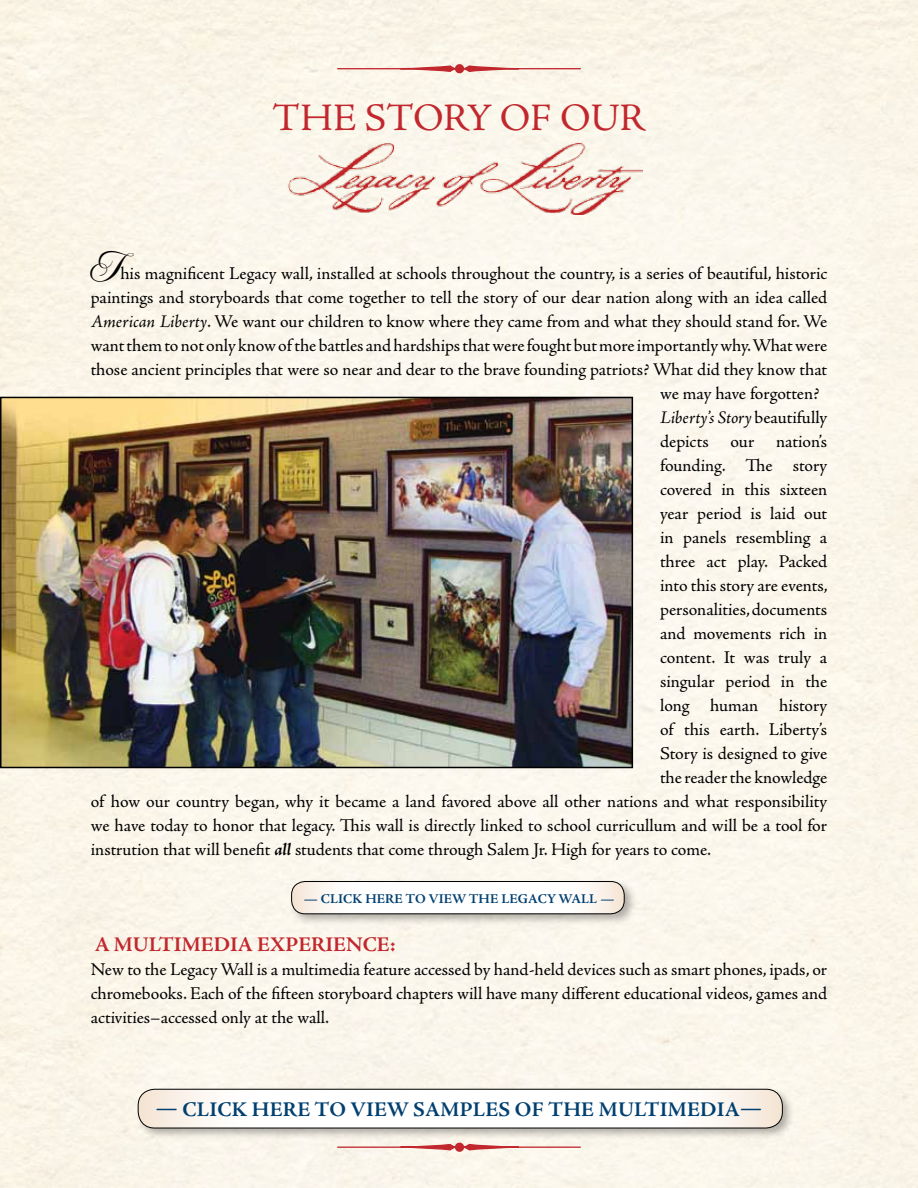
<style>
.page{position:relative;width:918px;height:1188px;background:#fbf6eb}
.page>*{position:absolute;margin:0;border:0;box-sizing:border-box;transform-origin:0 0}
.t1{font:45px "P22 Imperial Script";color:#000}
.t2{font:39px "Adobe Jenson Pro";letter-spacing:-.005em;color:#c1272d}
.t3{font:700 21px "Adobe Jenson Pro";letter-spacing:.01em;color:#004071}
.t4{font:700 21px "Adobe Jenson Pro";color:#c1272d}
.t5{font:18px/24px "Adobe Jenson Pro";letter-spacing:-.005em;color:#000;text-align:justify}
.t6{font:italic 18px "Adobe Jenson Pro";color:#000}
.t7{font:700 13.5px "Adobe Jenson Pro";letter-spacing:.01em;color:#004071}
.s1{font-style:italic}
.s2{font-style:normal}
.s3{font-weight:700;font-style:italic}
</style>
<div class="page">
<div style="left:288px;top:878px;width:349px;height:48px;background:#000;opacity:.3"></div>
<svg style="left:292px;top:882px;width:332px;height:32px"></svg>
<div style="left:291px;top:881px;width:333px;height:33px;border:1px solid #000;border-radius:14px"></div>
<img style="left:276px;top:143px;width:366px;height:72px">
<hr style="left:338px;top:68px;width:242px;height:1px;background:#c1272d">
<svg style="left:399px;top:65px;width:121px;height:8px"></svg>
<div style="left:456px;top:65px;width:7px;height:8px;background:#c1272d;border-radius:50%"></div>
<div style="left:455px;top:64px;width:9px;height:9px;border:1px solid #c1272d;border-radius:50%"></div>
<img style="left:3px;top:400px;width:627px;height:365px">
<div style="left:0;top:397px;width:633px;height:371px;border:2px solid #000"></div>
<hr style="left:338px;top:1147px;width:242px;height:1px;background:#c1272d">
<svg style="left:399px;top:1143px;width:121px;height:8px"></svg>
<div style="left:456px;top:1143px;width:7px;height:8px;background:#c1272d;border-radius:50%"></div>
<div style="left:455px;top:1143px;width:9px;height:9px;border:1px solid #c1272d;border-radius:50%"></div>
<div style="left:135px;top:1086px;width:660px;height:55px;background:#000;opacity:.3"></div>
<svg style="left:138px;top:1089px;width:644px;height:39px"></svg>
<div style="left:138px;top:1089px;width:645px;height:39px;border:1px solid #000;border-radius:16px"></div>
<h2 class="t2" style="left:273px;top:96px;width:374px">THE STORY OF OUR</h2>
<h1 class="t1" style="left:91px;top:240px;width:31px">T</h1>
<p class="t5" style="left:120px;top:262px;width:708px">his magnificent Legacy wall, installed at schools throughout the country, is a series of beautiful, historic</p>
<p class="t5" style="left:91px;top:286px;width:738px">paintings and storyboards that come together to tell the story of our dear nation along with an idea called</p>
<p class="t5" style="left:91px;top:310px;width:738px"><span class="s1">American Liberty</span>. We want our children to know where they came from and what they should stand for. We</p>
<p class="t5" style="left:91px;top:334px;width:738px">want them to not only know of the battles and hardships that were fought but more importantly why. What were</p>
<p class="t5" style="left:91px;top:358px;width:738px">those ancient principles that were so near and dear to the brave founding patriots? What did they know that</p>
<p class="t5" style="left:660px;top:382px;width:161px">we may have forgotten?</p>
<p class="t6" style="left:660px;top:407px;width:169px">Liberty’s Story <span class="s2">beautifully</span></p>
<p class="t5" style="left:660px;top:430px;width:169px">depicts our nation’s</p>
<p class="t5" style="left:660px;top:454px;width:169px">founding. The story</p>
<p class="t5" style="left:660px;top:478px;width:169px">covered in this sixteen</p>
<p class="t5" style="left:660px;top:502px;width:169px">year period is laid out</p>
<p class="t5" style="left:660px;top:526px;width:169px">in panels resembling a</p>
<p class="t5" style="left:660px;top:550px;width:169px">three act play. Packed</p>
<p class="t5" style="left:660px;top:574px;width:169px">into this story are events,</p>
<p class="t5" style="left:660px;top:598px;width:169px">personalities, documents</p>
<p class="t5" style="left:660px;top:622px;width:169px">and movements rich in</p>
<p class="t5" style="left:660px;top:646px;width:169px">content. It was truly a</p>
<p class="t5" style="left:660px;top:670px;width:169px">singular period in the</p>
<p class="t5" style="left:660px;top:694px;width:169px">long human history</p>
<p class="t5" style="left:660px;top:718px;width:169px">of this earth. Liberty’s</p>
<p class="t5" style="left:660px;top:742px;width:169px">Story is designed to give</p>
<p class="t5" style="left:660px;top:766px;width:169px">the reader the knowledge</p>
<p class="t5" style="left:91px;top:790px;width:738px">of how our country began, why it became a land favored above all other nations and what responsibility</p>
<p class="t5" style="left:91px;top:814px;width:738px">we have today to honor that legacy. This wall is directly linked to school curricullum and will be a tool for</p>
<p class="t5" style="left:91px;top:838px;width:622px">instrution that will benefit <span class="s3">all</span> students that come through Salem Jr. High for years to come.</p>
<p class="t7" style="left:304px;top:891px;width:312px">— CLICK HERE TO VIEW THE LEGACY WALL —</p>
<p class="t4" style="left:95px;top:933px;width:302px">A MULTIMEDIA EXPERIENCE:</p>
<p class="t5" style="left:91px;top:958px;width:738px">New to the Legacy Wall is a multimedia feature accessed by hand-held devices such as smart phones, ipads, or chromebooks. Each of the fifteen storyboard chapters will have many different educational videos, games and activities–accessed only at the wall.</p>
<p class="t3" style="left:156px;top:1097px;width:608px">— CLICK HERE TO VIEW SAMPLES OF THE MULTIMEDIA—</p>
</div>
